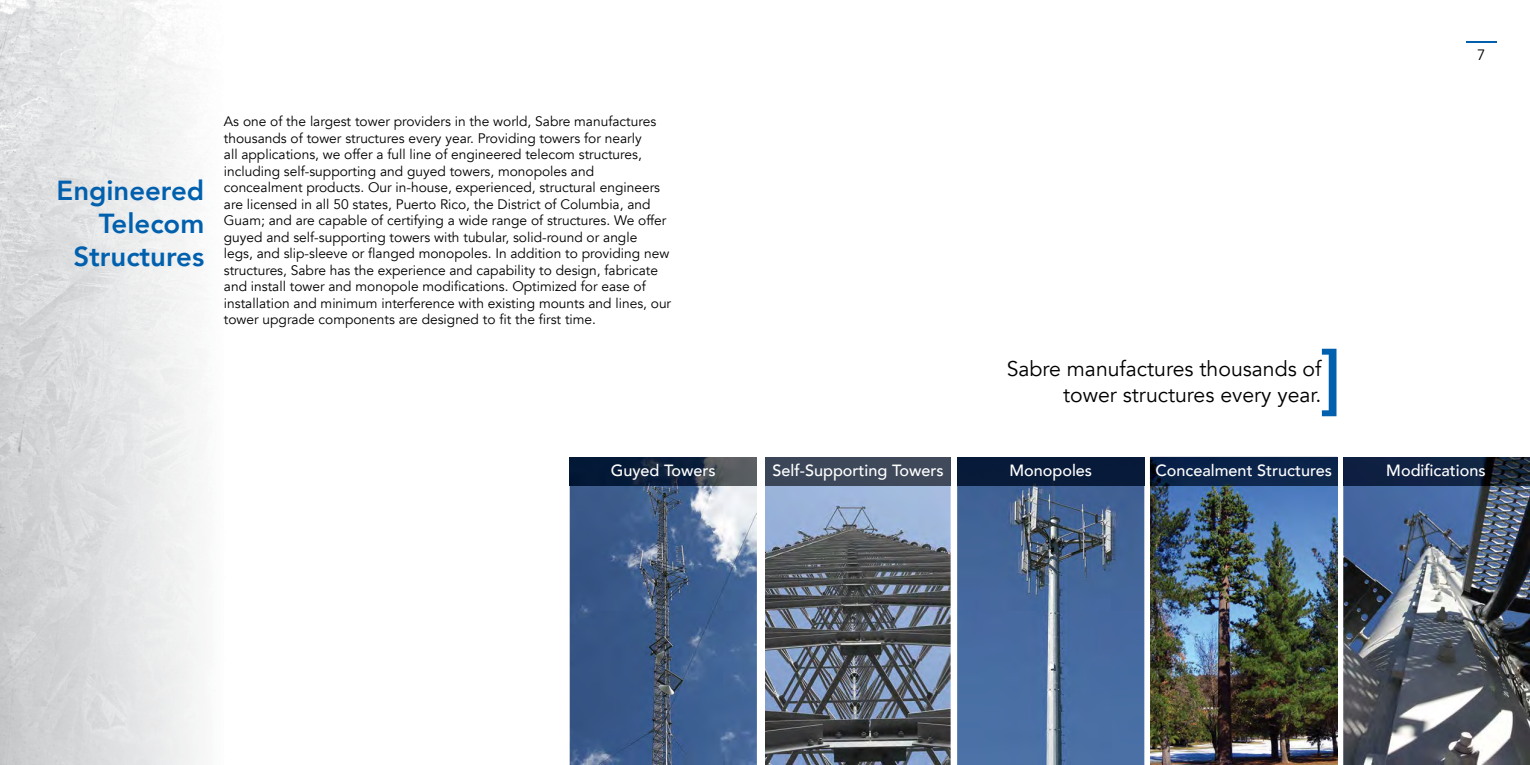
<style>
.page{position:relative;width:1530px;height:765px;background:#fff}
.page>*{position:absolute;margin:0;border:0;box-sizing:border-box;transform-origin:0 0}
.t1{font:800 27.5px/33px "Avenir";color:#0060ae;text-align:right}
.t2{font:21.25px/25.5px "Avenir";color:#000;text-align:right}
.t3{font:500 16.25px "Avenir";color:#fff}
.t4{font:15px "Avenir";color:#000}
.t5{font:13.75px/16.5px "Avenir";color:#000}
</style>
<div class="page">
<img style="left:765px;top:485px;width:186px;height:280px">
<img style="left:0;top:0;width:202px;height:765px">
<img style="left:1150px;top:485px;width:187px;height:280px">
<img style="left:957px;top:485px;width:187px;height:280px">
<img style="left:570px;top:485px;width:187px;height:280px">
<img style="left:570px;top:457px;width:187px;height:28px">
<div style="left:1150px;top:457px;width:187px;height:28px;background:#0b244a"></div>
<img style="left:1343px;top:485px;width:187px;height:280px">
<div style="left:765px;top:457px;width:186px;height:28px;background:#3d4859"></div>
<div style="left:957px;top:457px;width:187px;height:28px;background:#081a39"></div>
<img style="left:1343px;top:457px;width:187px;height:28px">
<hr style="left:1466px;top:42px;width:31px;height:1px;background:#0060ae">
<svg style="left:1322px;top:349px;width:15px;height:67px"></svg>
<h1 class="t1" style="left:57px;top:174px;width:149px">Engineered<br>Telecom<br>Structures</h1>
<p class="t5" style="left:224px;top:113px;width:449px">As one of the largest tower providers in the world, Sabre manufactures thousands of tower structures every year. Providing towers for nearly<br>all applications, we offer a full line of engineered telecom structures, including self-supporting and guyed towers, monopoles and concealment products. Our in-house, experienced, structural engineers are licensed in all 50 states, Puerto Rico, the District of Columbia, and Guam; and are capable of certifying a wide range of structures. We offer guyed and self-supporting towers with tubular, solid-round or angle<br>legs, and slip-sleeve or flanged monopoles. In addition to providing new structures, Sabre has the experience and capability to design, fabricate and install tower and monopole modifications. Optimized for ease of installation and minimum interference with existing mounts and lines, our tower upgrade components are designed to fit the first time.</p>
<h2 class="t2" style="left:1007px;top:357px;width:316px">Sabre manufactures thousands of tower structures every year.</h2>
<p class="t4" style="left:1477px;top:46px;width:10px">7</p>
<p class="t3" style="left:611px;top:457px;width:107px">Guyed Towers</p>
<p class="t3" style="left:773px;top:457px;width:173px">Self-Supporting Towers</p>
<p class="t3" style="left:1009px;top:457px;width:84px">Monopoles</p>
<p class="t3" style="left:1155px;top:457px;width:178px">Concealment Structures</p>
<p class="t3" style="left:1386px;top:457px;width:101px">Modifications</p>
</div>
